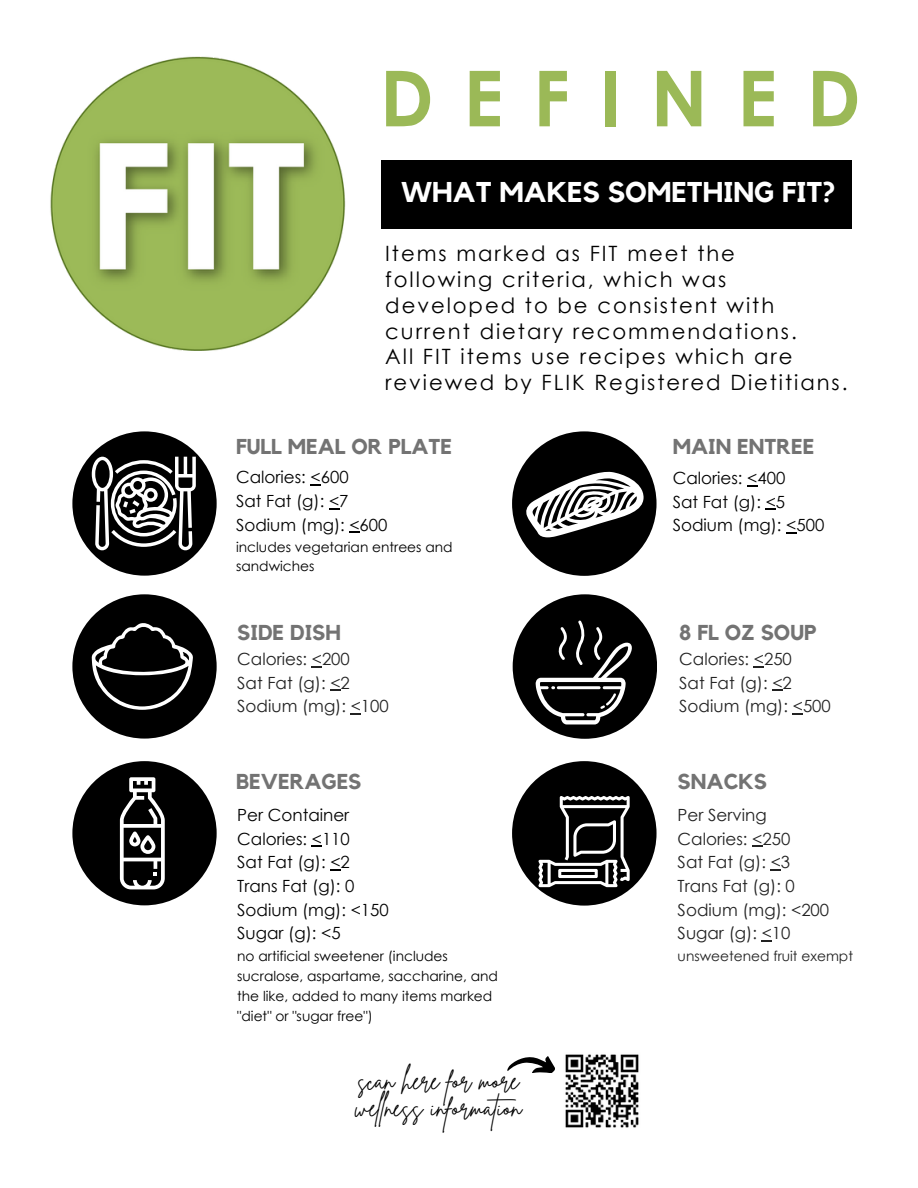
<style>
.page{position:relative;width:918px;height:1188px;background:#fff}
.page>*{position:absolute;margin:0;border:0;box-sizing:border-box;transform-origin:0 0}
.t1{font:700 77.25px "Century Gothic";letter-spacing:.38em;color:#9bb957}
.t2{font:700 28.5px "Kollektif";color:#fff}
.t3{font:25.8px "Brittany Signature";color:#000}
.t4{font:700 21.45px "Kollektif";color:#737373}
.t5{font:21.15px/25.8px "Century Gothic";letter-spacing:.095em;color:#000}
.t6{font:16.8px/23.7px "Century Gothic";color:#000}
.t7{font:16.8px/23.7px "Century Gothic";color:#222}
.t8{font:13.8px/20.2px "Century Gothic";color:#000}
.t9{font:13.8px "Century Gothic";color:#222}
</style>
<div class="page">
<img style="left:50px;top:56px;width:296px;height:295px">
<svg style="left:507px;top:1056px;width:48px;height:17px"></svg>
<div style="left:72px;top:431px;width:145px;height:145px;background:#000;border-radius:50%"></div>
<div style="left:512px;top:431px;width:145px;height:145px;background:#000;border-radius:50%"></div>
<div style="left:72px;top:594px;width:145px;height:145px;background:#000;border-radius:50%"></div>
<svg style="left:92px;top:623px;width:101px;height:87px"></svg>
<div style="left:513px;top:594px;width:144px;height:145px;background:#000;border-radius:50%"></div>
<svg style="left:536px;top:620px;width:98px;height:104px"></svg>
<div style="left:72px;top:761px;width:145px;height:144px;background:#000;border-radius:50%"></div>
<svg style="left:120px;top:777px;width:45px;height:112px"></svg>
<div style="left:512px;top:761px;width:145px;height:145px;background:#000;border-radius:50%"></div>
<svg style="left:92px;top:457px;width:104px;height:93px"></svg>
<svg style="left:538px;top:796px;width:91px;height:91px"></svg>
<div style="left:381px;top:160px;width:470px;height:69px;background:#000"></div>
<svg style="left:526px;top:472px;width:117px;height:65px"></svg>
<img style="left:565px;top:1054px;width:74px;height:74px">
<svg style="left:311px;top:484px;width:10px;height:2px"></svg>
<svg style="left:351px;top:713px;width:10px;height:2px"></svg>
<svg style="left:793px;top:713px;width:10px;height:2px"></svg>
<svg style="left:762px;top:940px;width:10px;height:2px"></svg>
<p class="t1" style="left:380px;top:49px;width:483px">DEFINED</p>
<h4 class="t2" style="left:401px;top:179px;width:436px">WHAT MAKES SOMETHING FIT?</h4>
<h2 class="t5" style="left:385px;top:240px;width:464px">Items marked as FIT meet the<br>following criteria, which was developed to be consistent with current dietary recommendations.<br>All FIT items use recipes which are reviewed by FLIK Registered Dietitians.</h2>
<p class="t4" style="left:236px;top:437px;width:218px">FULL MEAL OR PLATE</p>
<p class="t6" style="left:236px;top:465px;width:114px">Calories: &lt;600</p>
<p class="t6" style="left:236px;top:489px;width:114px">Sat Fat (g): &lt;7</p>
<h4 class="t6" style="left:236px;top:512px;width:153px">Sodium (mg): &lt;600</h4>
<p class="t8" style="left:236px;top:537px;width:218px;line-height:19.2px">includes vegetarian entrees and sandwiches</p>
<h4 class="t4" style="left:237px;top:622px;width:105px">SIDE DISH</h4>
<h6 class="t7" style="left:237px;top:647px;width:153px">Calories: &lt;200<br>Sat Fat (g): &lt;2<br>Sodium (mg): &lt;100</h6>
<h6 class="t4" style="left:236px;top:772px;width:127px">BEVERAGES</h6>
<h4 class="t6" style="left:237px;top:803px;width:114px">Per Container</h4>
<h6 class="t6" style="left:237px;top:826px;width:114px">Calories: &lt;110</h6>
<p class="t6" style="left:237px;top:850px;width:114px">Sat Fat (g): &lt;2</p>
<p class="t6" style="left:237px;top:874px;width:119px">Trans Fat (g): 0</p>
<h4 class="t6" style="left:237px;top:897px;width:153px">Sodium (mg): &lt;150</h4>
<p class="t6" style="left:237px;top:921px;width:105px">Sugar (g): &lt;5</p>
<p class="t8" style="left:237px;top:945px;width:262px">no artificial sweetener (includes sucralose, aspartame, saccharine, and the like, added to many items marked "diet" or "sugar free")</p>
<h5 class="t3" style="left:358px;top:1063px;width:163px">scan here for more</h5>
<p class="t3" style="left:355px;top:1090px;width:169px">welness information</p>
<p class="t4" style="left:673px;top:436px;width:143px">MAIN ENTREE</p>
<p class="t6" style="left:673px;top:466px;width:153px">Calories: &lt;400<br>Sat Fat (g): &lt;5<br>Sodium (mg): &lt;500</p>
<p class="t4" style="left:679px;top:622px;width:139px">8 FL OZ SOUP</p>
<h4 class="t7" style="left:679px;top:647px;width:153px">Calories: &lt;250<br>Sat Fat (g): &lt;2<br>Sodium (mg): &lt;500</h4>
<p class="t4" style="left:678px;top:772px;width:91px">SNACKS</p>
<p class="t7" style="left:678px;top:803px;width:91px">Per Serving</p>
<p class="t7" style="left:678px;top:826px;width:114px">Calories: &lt;250</p>
<p class="t7" style="left:678px;top:850px;width:114px">Sat Fat (g): &lt;3</p>
<p class="t7" style="left:678px;top:874px;width:119px">Trans Fat (g): 0</p>
<p class="t7" style="left:678px;top:897px;width:153px">Sodium (mg): &lt;200</p>
<h3 class="t7" style="left:678px;top:921px;width:114px">Sugar (g): &lt;10</h3>
<h3 class="t9" style="left:678px;top:947px;width:177px">unsweetened fruit exempt</h3>
</div>
